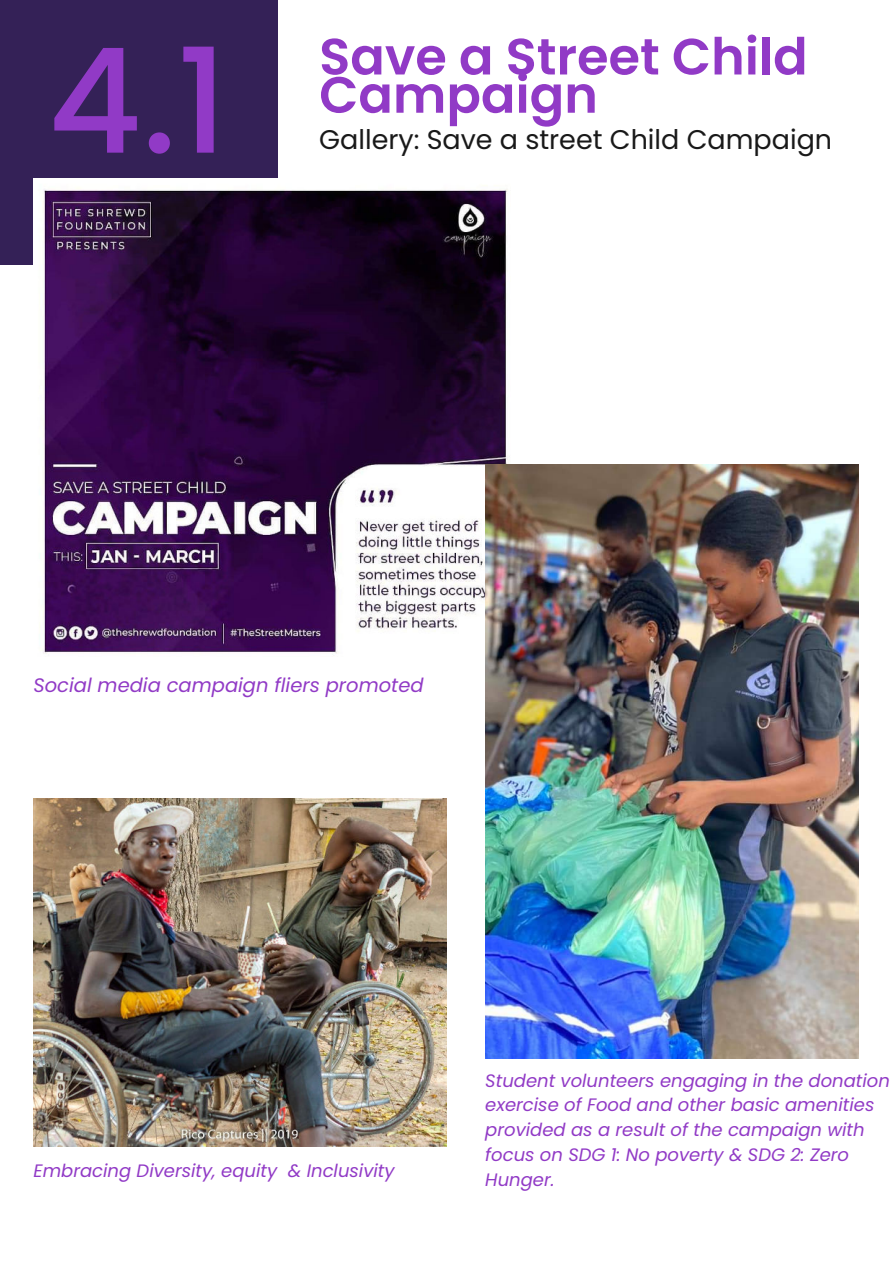
<style>
.page{position:relative;width:893px;height:1264px;background:#fff}
.page>*{position:absolute;margin:0;border:0;box-sizing:border-box;transform-origin:0 0}
.t1{font:500 145.35px "Poppins";color:#913ac6}
.t2{font:600 51px/38.2px "Poppins";color:#913ac6}
.t3{font:27px "Poppins";color:#191919}
.t4{font:italic 19.5px "Poppins";color:#913ac6}
.t5{font:italic 18px/24.8px "Poppins";color:#913ac6}
</style>
<div class="page">
<div style="left:0;top:0;width:278px;height:265px;background:#342157"></div>
<img style="left:33px;top:178px;width:475px;height:476px">
<img style="left:33px;top:798px;width:413px;height:348px">
<img style="left:485px;top:464px;width:373px;height:594px">
<h1 class="t1" style="left:48px;top:17px;width:181px">4.1</h1>
<h2 class="t2" style="left:319px;top:38px;width:490px">Save a Street Child<br>Campaign</h2>
<h3 class="t3" style="left:319px;top:124px;width:514px">Gallery: Save a street Child Campaign</h3>
<p class="t4" style="left:33px;top:674px;width:391px">Social media campaign fliers promoted</p>
<p class="t5" style="left:33px;top:1158px;width:362px">Embracing Diversity, equity &amp; Inclusivity</p>
<p class="t5" style="left:485px;top:1068px;width:406px">Student volunteers engaging in the donation exercise of Food and other basic amenities provided as a result of the campaign with focus on SDG 1: No poverty &amp; SDG 2: Zero Hunger.</p>
</div>
